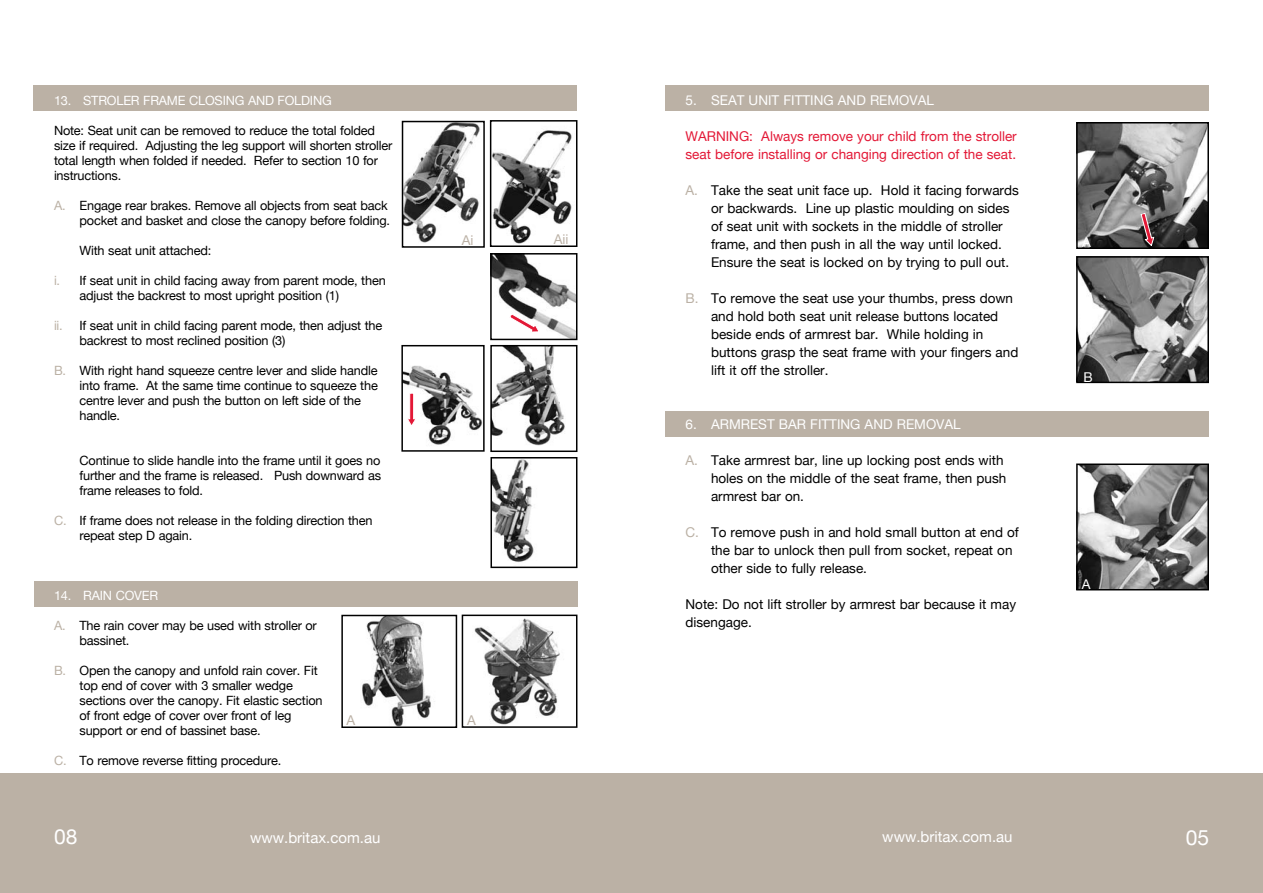
<style>
.page{position:relative;width:1263px;height:893px;background:#fff}
.page>*{position:absolute;margin:0;border:0;box-sizing:border-box;transform-origin:0 0}
.t1{font:21px "Helvetica Neue";color:#fff}
.t2{font:15px "Helvetica Neue";color:#fff}
.t3{font:13.5px/18px "Helvetica Neue";color:#000}
.t4{font:13.5px/18px "Helvetica Neue";color:#e31836}
.t5{font:13.5px "Helvetica Neue";color:#fff}
.t6{font:13.5px "Helvetica Neue";color:#bbb1a5}
.t7{font:12.75px/15px "Helvetica Neue";letter-spacing:-.015em;color:#000}
.t8{font:12.75px "Helvetica Neue";letter-spacing:-.015em;color:#fff}
.s1{color:#bbb1a5}
</style>
<div class="page">
<div style="left:34px;top:582px;width:543px;height:25px;background:#bbb1a5"></div>
<div style="left:0;top:774px;width:1263px;height:119px;background:#bbb1a5"></div>
<div style="left:666px;top:411px;width:543px;height:25px;background:#bbb1a5"></div>
<div style="left:665px;top:85px;width:544px;height:25px;background:#bbb1a5"></div>
<div style="left:34px;top:85px;width:543px;height:25px;background:#bbb1a5"></div>
<img style="left:1079px;top:466px;width:127px;height:121px">
<div style="left:1076px;top:463px;width:133px;height:127px;border:2px solid #000"></div>
<img style="left:1079px;top:125px;width:127px;height:121px">
<div style="left:1076px;top:122px;width:133px;height:127px;border:2px solid #000"></div>
<img style="left:493px;top:460px;width:41px;height:102px">
<div style="left:490px;top:457px;width:87px;height:111px;border:2px solid #000"></div>
<img style="left:1079px;top:259px;width:127px;height:121px">
<div style="left:1076px;top:256px;width:133px;height:127px;border:2px solid #000"></div>
<img style="left:493px;top:130px;width:79px;height:114px">
<div style="left:490px;top:120px;width:87px;height:127px;border:2px solid #000"></div>
<img style="left:405px;top:124px;width:75px;height:119px">
<div style="left:402px;top:121px;width:83px;height:127px;border:2px solid #000"></div>
<img style="left:493px;top:348px;width:72px;height:98px">
<div style="left:490px;top:345px;width:87px;height:107px;border:2px solid #000"></div>
<img style="left:404px;top:365px;width:78px;height:80px">
<div style="left:401px;top:345px;width:84px;height:107px;border:2px solid #000"></div>
<img style="left:493px;top:256px;width:81px;height:81px">
<div style="left:490px;top:253px;width:87px;height:87px;border:2px solid #000"></div>
<svg style="left:1140px;top:212px;width:15px;height:35px"></svg>
<img style="left:474px;top:618px;width:86px;height:107px">
<div style="left:462px;top:615px;width:115px;height:113px;border:2px solid #000"></div>
<img style="left:362px;top:618px;width:73px;height:107px">
<div style="left:341px;top:615px;width:116px;height:113px;border:2px solid #000"></div>
<svg style="left:508px;top:313px;width:32px;height:20px"></svg>
<svg style="left:406px;top:393px;width:11px;height:34px"></svg>
<p class="t8" style="left:54px;top:92px;width:279px">13. STROLER FRAME CLOSING AND FOLDING</p>
<p class="t7" style="left:54px;top:122px;width:340px">Note: Seat unit can be removed to reduce the total folded size if required. Adjusting the leg support will shorten stroller total length when folded if needed. Refer to section 10 for instructions.</p>
<p class="t7" style="left:54px;top:197px;width:338px;text-align:right"><span class="s1">A.</span> Engage rear brakes. Remove all objects from seat back pocket and basket and close the canopy before folding.</p>
<p class="t7" style="left:80px;top:242px;width:133px">With seat unit attached:</p>
<p class="t7" style="left:80px;top:272px;width:308px;text-indent:-26px"><span class="s1">i.</span> If seat unit in child facing away from parent mode, then adjust the backrest to most upright position (1)</p>
<p class="t7" style="left:80px;top:317px;width:304px;text-indent:-26px"><span class="s1">ii.</span> If seat unit in child facing parent mode, then adjust the backrest to most reclined position (3)</p>
<p class="t7" style="left:80px;top:362px;width:300px;text-indent:-26px"><span class="s1">B.</span> With right hand squeeze centre lever and slide handle into frame. At the same time continue to squeeze the centre lever and push the button on left side of the handle.</p>
<p class="t7" style="left:80px;top:452px;width:303px;text-align:justify">Continue to slide handle into the frame until it goes no further and the frame is released. Push downward as frame releases to fold.</p>
<p class="t7" style="left:80px;top:512px;width:295px;text-indent:-26px"><span class="s1">C.</span> If frame does not release in the folding direction then repeat step D again.</p>
<p class="t6" style="left:462px;top:233px;width:13px">Ai</p>
<p class="t6" style="left:554px;top:231px;width:16px">Aii</p>
<p class="t8" style="left:54px;top:587px;width:106px">14. RAIN COVER</p>
<p class="t7" style="left:80px;top:617px;width:239px;text-indent:-26px"><span class="s1">A.</span> The rain cover may be used with stroller or bassinet.</p>
<p class="t7" style="left:80px;top:662px;width:245px;text-indent:-26px"><span class="s1">B.</span> Open the canopy and unfold rain cover. Fit top end of cover with 3 smaller wedge sections over the canopy. Fit elastic section of front edge of cover over front of leg support or end of bassinet base.</p>
<p class="t7" style="left:54px;top:752px;width:229px"><span class="s1">C.</span> To remove reverse fitting procedure.</p>
<p class="t6" style="left:346px;top:712px;width:10px">A</p>
<p class="t6" style="left:467px;top:712px;width:10px">A</p>
<p class="t5" style="left:685px;top:92px;width:250px">5. SEAT UNIT FITTING AND REMOVAL</p>
<p class="t4" style="left:685px;top:127px;width:333px">WARNING: Always remove your child from the stroller seat before installing or changing direction of the seat.</p>
<p class="t3" style="left:711px;top:181px;width:309px;text-indent:-26px"><span class="s1">A.</span> Take the seat unit face up. Hold it facing forwards or backwards. Line up plastic moulding on sides of seat unit with sockets in the middle of stroller frame, and then push in all the way until locked.<br>Ensure the seat is locked on by trying to pull out.</p>
<p class="t3" style="left:711px;top:289px;width:309px;text-indent:-26px"><span class="s1">B.</span> To remove the seat use your thumbs, press down and hold both seat unit release buttons located beside ends of armrest bar. While holding in buttons grasp the seat frame with your fingers and lift it off the stroller.</p>
<p class="t5" style="left:685px;top:416px;width:277px">6. ARMREST BAR FITTING AND REMOVAL</p>
<p class="t3" style="left:711px;top:451px;width:297px;text-indent:-26px"><span class="s1">A.</span> Take armrest bar, line up locking post ends with holes on the middle of the seat frame, then push armrest bar on.</p>
<p class="t3" style="left:711px;top:523px;width:309px;text-indent:-26px"><span class="s1">C.</span> To remove push in and hold small button at end of the bar to unlock then pull from socket, repeat on other side to fully release.</p>
<p class="t3" style="left:685px;top:595px;width:332px">Note: Do not lift stroller by armrest bar because it may disengage.</p>
<p class="t5" style="left:1082px;top:234px;width:10px">A</p>
<p class="t5" style="left:1083px;top:369px;width:11px">B</p>
<p class="t5" style="left:1082px;top:576px;width:10px">A</p>
<h1 class="t1" style="left:54px;top:824px;width:25px">08</h1>
<h1 class="t1" style="left:1186px;top:824px;width:25px">05</h1>
<p class="t2" style="left:250px;top:828px;width:132px">www.britax.com.au</p>
<p class="t2" style="left:882px;top:828px;width:132px">www.britax.com.au</p>
</div>
